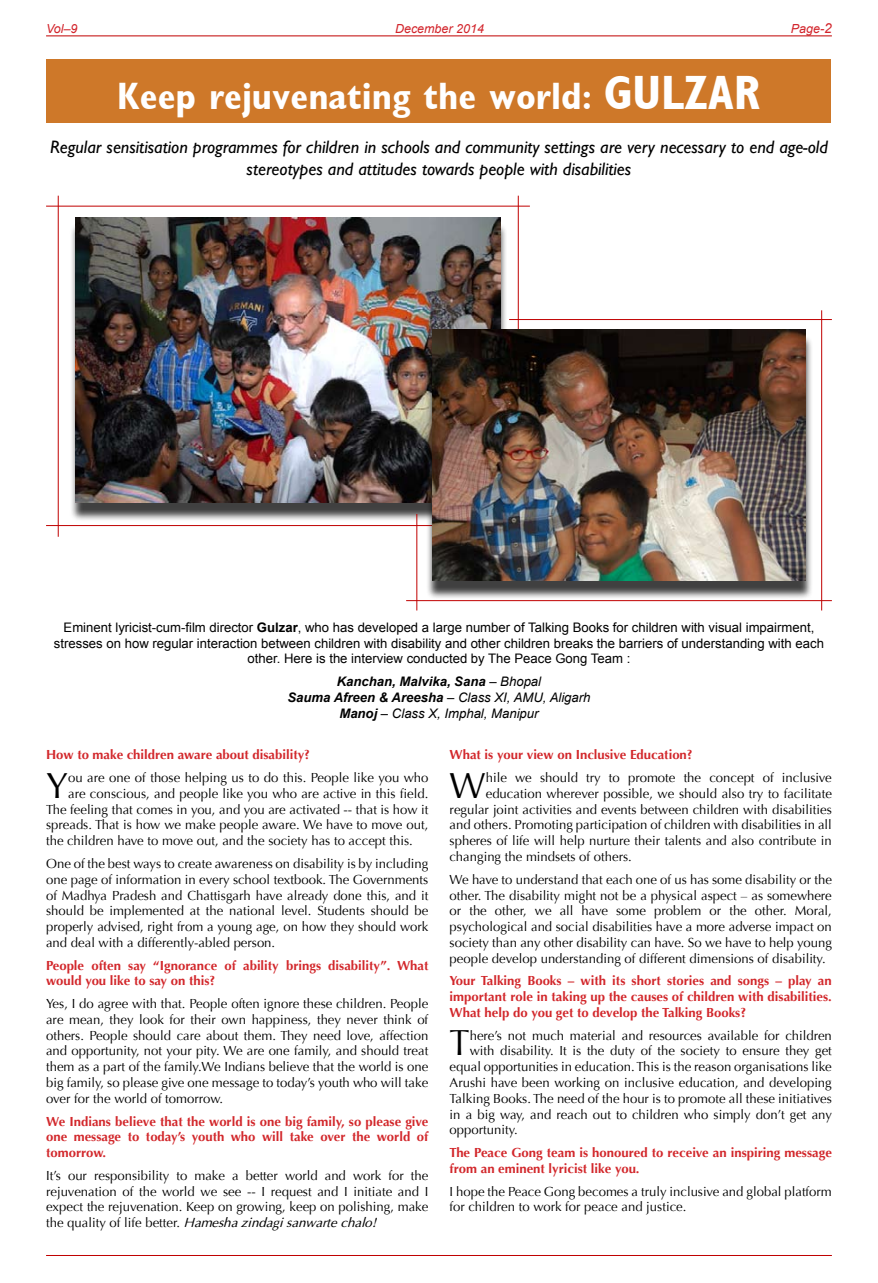
<style>
.page{position:relative;width:878px;height:1283px;background:#fff}
.page>*{position:absolute;margin:0;border:0;box-sizing:border-box;transform-origin:0 0}
.t1{font:700 condensed 38.12px "Gall Condensed Lys";color:#fff}
.t2{font:36.12px "Optima";color:#000}
.t3{font:italic 18.12px/21.8px "Gill Sans";color:#000;text-align:center}
.t4{font:13.12px/15.8px "Optima";color:#000;text-align:justify}
.t5{font:700 13.12px/15.8px "Optima";color:#d2272b}
.t6{font:13.12px/15.8px "Arial";color:#000;text-align:center}
.t7{font:italic 13.12px/15.8px "Arial";color:#000;text-align:center}
.t8{font:italic 12.5px "Arial";color:#d2232a}
.s1{font-size:13.75px}
.s2{font-size:48.12px}
.s3{font-weight:700}
.s4{font-style:italic}
</style>
<div class="page">
<hr style="left:46px;top:1255px;width:785px;height:1px;background:#c00000">
<hr style="left:46px;top:36px;width:785px;height:1px;background:#c00000">
<div style="left:47px;top:59px;width:784px;height:64px;background:#ce7829"></div>
<div style="left:70px;top:223px;width:442px;height:303px;background:#000;opacity:.75"></div>
<img style="left:76px;top:218px;width:424px;height:284px">
<hr style="left:46px;top:525px;width:484px;height:1px;background:#c00000">
<hr style="left:46px;top:206px;width:484px;height:1px;background:#c00000">
<hr style="left:58px;top:196px;width:1px;height:341px;background:#c00000">
<hr style="left:518px;top:196px;width:1px;height:341px;background:#c00000">
<div style="left:426px;top:335px;width:392px;height:269px;background:#000;opacity:.75"></div>
<img style="left:432px;top:330px;width:373px;height:250px">
<hr style="left:406px;top:600px;width:425px;height:1px;background:#c00000">
<hr style="left:509px;top:319px;width:322px;height:1px;background:#c00000">
<hr style="left:416px;top:514px;width:1px;height:96px;background:#c00000">
<hr style="left:821px;top:310px;width:1px;height:300px;background:#c00000">
<p class="t8" style="left:46px;top:21px;width:33px">Vol–9</p>
<p class="t8" style="left:395px;top:21px;width:90px">December 2014</p>
<p class="t8" style="left:790px;top:21px;width:42px">Page-<span class="s1">2</span></p>
<h1 class="t1" style="left:118px;top:73px;width:644px">Keep rejuvenating the world: <span class="s2">Gulzar</span></h1>
<h3 class="t3" style="left:50px;top:136px;width:779px">Regular sensitisation programmes for children in schools and community settings are very necessary to end age-old stereotypes and attitudes towards people with disabilities</h3>
<p class="t6" style="left:54px;top:619px;width:771px">Eminent lyricist-cum-film director <span class="s3">Gulzar</span>, who has developed a large number of Talking Books for children with visual impairment, stresses on how regular interaction between children with disability and other children breaks the barriers of understanding with each other. Here is the interview conducted by The Peace Gong Team :</p>
<p class="t7" style="left:287px;top:674px;width:304px"><span class="s3">Kanchan, Malvika, Sana</span> – Bhopal<br><span class="s3">Sauma Afreen &amp; Areesha</span> – Class XI, AMU, Aligarh<br><span class="s3">Manoj</span> – Class X, Imphal, Manipur</p>
<p class="t5" style="left:46px;top:747px;width:265px">How to make children aware about disability?</p>
<h2 class="t2" style="left:46px;top:764px;width:24px">Y</h2>
<p class="t4" style="left:68px;top:770px;width:362px">ou are one of those helping us to do this. People like you who</p>
<p class="t5" style="left:449px;top:747px;width:244px">What is your view on Inclusive Education?</p>
<h2 class="t2" style="left:449px;top:764px;width:38px">W</h2>
<p class="t4" style="left:485px;top:770px;width:347px">hile we should try to promote the concept of inclusive</p>
<p class="t4" style="left:68px;top:785px;width:362px">are conscious, and people like you who are active in this field.</p>
<p class="t4" style="left:46px;top:801px;width:384px">The feeling that comes in you, and you are activated -- that is how it</p>
<p class="t4" style="left:46px;top:817px;width:384px">spreads. That is how we make people aware. We have to move out,</p>
<p class="t4" style="left:46px;top:833px;width:368px">the children have to move out, and the society has to accept this.</p>
<p class="t4" style="left:46px;top:856px;width:384px">One of the best ways to create awareness on disability is by including one page of information in every school textbook. The Governments of Madhya Pradesh and Chattisgarh have already done this, and it should be implemented at the national level. Students should be properly advised, right from a young age, on how they should work and deal with a differently-abled person.</p>
<p class="t5" style="left:46px;top:957px;width:384px">People often say “Ignorance of ability brings disability”. What would you like to say on this?</p>
<p class="t4" style="left:46px;top:996px;width:384px">Yes, I do agree with that. People often ignore these children. People are mean, they look for their own happiness, they never think of others. People should care about them. They need love, affection and opportunity, not your pity. We are one family, and should treat them as a part of the family.We Indians believe that the world is one big family, so please give one message to today’s youth who will take over for the world of tomorrow.</p>
<p class="t5" style="left:46px;top:1113px;width:384px;text-align:justify">We Indians believe that the world is one big family, so please give one message to today’s youth who will take over the world of tomorrow.</p>
<p class="t4" style="left:46px;top:1167px;width:384px">It’s our responsibility to make a better world and work for the rejuvenation of the world we see -- I request and I initiate and I expect the rejuvenation. Keep on growing, keep on polishing, make the quality of life better. <span class="s4">Hamesha zindagi sanwarte chalo!</span></p>
<p class="t4" style="left:485px;top:785px;width:347px">education wherever possible, we should also try to facilitate</p>
<p class="t4" style="left:449px;top:801px;width:384px">regular joint activities and events between children with disabilities</p>
<p class="t4" style="left:449px;top:817px;width:384px">and others. Promoting participation of children with disabilities in all</p>
<p class="t4" style="left:449px;top:833px;width:384px">spheres of life will help nurture their talents and also contribute in</p>
<p class="t4" style="left:449px;top:848px;width:184px">changing the mindsets of others.</p>
<p class="t4" style="left:449px;top:871px;width:384px">We have to understand that each one of us has some disability or the other. The disability might not be a physical aspect – as somewhere or the other, we all have some problem or the other. Moral, psychological and social disabilities have a more adverse impact on society than any other disability can have. So we have to help young people develop understanding of different dimensions of disability.</p>
<p class="t5" style="left:449px;top:973px;width:384px;text-align:justify">Your Talking Books – with its short stories and songs – play an important role in taking up the causes of children with disabilities.<br>What help do you get to develop the Talking Books?</p>
<h2 class="t2" style="left:449px;top:1022px;width:22px">T</h2>
<p class="t4" style="left:469px;top:1027px;width:363px">here’s not much material and resources available for children</p>
<p class="t4" style="left:469px;top:1043px;width:364px">with disability. It is the duty of the society to ensure they get</p>
<p class="t4" style="left:449px;top:1059px;width:384px">equal opportunities in education. This is the reason organisations like</p>
<p class="t4" style="left:449px;top:1074px;width:384px">Arushi have been working on inclusive education, and developing</p>
<p class="t4" style="left:449px;top:1090px;width:384px">Talking Books. The need of the hour is to promote all these initiatives</p>
<p class="t4" style="left:449px;top:1106px;width:384px">in a big way, and reach out to children who simply don’t get any</p>
<p class="t4" style="left:449px;top:1122px;width:70px">opportunity.</p>
<p class="t5" style="left:449px;top:1144px;width:384px">The Peace Gong team is honoured to receive an inspiring message from an eminent lyricist like you.</p>
<p class="t4" style="left:449px;top:1183px;width:384px">I hope the Peace Gong becomes a truly inclusive and global platform for children to work for peace and justice.</p>
</div>
